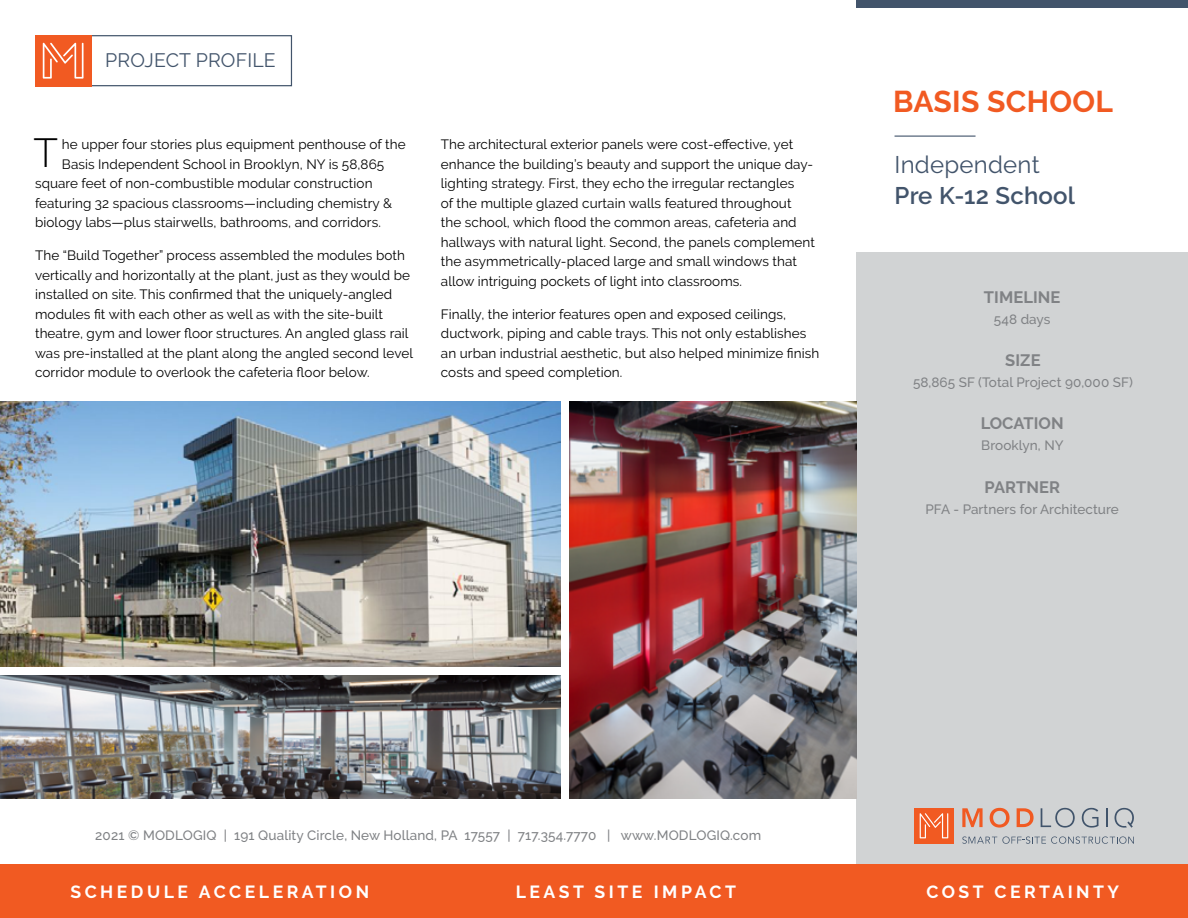
<style>
.page{position:relative;width:1188px;height:918px;background:#fff}
.page>*{position:absolute;margin:0;border:0;box-sizing:border-box;transform-origin:0 0}
.t1{font:300 40.5px "Raleway";color:#000}
.t2{font:700 30px "Raleway";letter-spacing:.01em;color:#f15a22}
.t3{font:600 24px "Raleway";letter-spacing:.01em;color:#42546b}
.t4{font:24px "Raleway";letter-spacing:.01em;color:#42546b}
.t5{font:19.5px "Raleway";letter-spacing:.01em;color:#42546b}
.t6{font:700 17.55px "Raleway";letter-spacing:.2em;color:#fff}
.t7{font:700 16.5px "Raleway";letter-spacing:.005em;color:#808285}
.t8{font:13.5px/19.5px "Raleway";letter-spacing:.005em;color:#000}
.t9{font:500 13.5px "Raleway";letter-spacing:.005em;color:#808285}
</style>
<div class="page">
<div style="left:856px;top:253px;width:332px;height:662px;background:#d1d3d4"></div>
<div style="left:856px;top:0;width:332px;height:8px;background:#42546b"></div>
<div style="left:81px;top:35px;width:211px;height:51px;border:1px solid #42546b"></div>
<div style="left:35px;top:35px;width:56px;height:51px;background:#f15a22"></div>
<svg style="left:43px;top:43px;width:41px;height:36px"></svg>
<svg style="left:962px;top:836px;width:172px;height:8px"></svg>
<svg style="left:962px;top:808px;width:21px;height:19px"></svg>
<svg style="left:990px;top:808px;width:20px;height:20px"></svg>
<svg style="left:1017px;top:808px;width:17px;height:19px"></svg>
<svg style="left:1041px;top:808px;width:34px;height:20px"></svg>
<svg style="left:1082px;top:808px;width:16px;height:20px"></svg>
<svg style="left:1106px;top:808px;width:1px;height:19px"></svg>
<svg style="left:1115px;top:808px;width:19px;height:20px"></svg>
<div style="left:914px;top:808px;width:40px;height:36px;background:#f15a22"></div>
<svg style="left:920px;top:813px;width:28px;height:25px"></svg>
<div style="left:0;top:864px;width:1188px;height:54px;background:#f15a22"></div>
<img style="left:0;top:402px;width:561px;height:265px">
<img style="left:0;top:675px;width:561px;height:124px">
<img style="left:569px;top:402px;width:287px;height:397px">
<hr style="left:895px;top:136px;width:81px;height:1px;background:#42546b">
<h3 class="t5" style="left:105px;top:49px;width:172px">PROJECT PROFILE</h3>
<h1 class="t1" style="left:34px;top:129px;width:26px">T</h1>
<p class="t8" style="left:62px;top:135px;width:345px">he upper four stories plus equipment penthouse of the</p>
<p class="t8" style="left:62px;top:154px;width:324px">Basis Independent School in Brooklyn, NY is 58,865</p>
<p class="t8" style="left:35px;top:174px;width:339px">square feet of non-combustible modular construction</p>
<p class="t8" style="left:35px;top:193px;width:359px">featuring 32 spacious classrooms—including chemistry &amp;</p>
<p class="t8" style="left:35px;top:213px;width:347px">biology labs—plus stairwells, bathrooms, and corridors.</p>
<p class="t8" style="left:35px;top:246px;width:380px">The “Build Together” process assembled the modules both vertically and horizontally at the plant, just as they would be installed on site. This confirmed that the uniquely-angled modules fit with each other as well as with the site-built theatre, gym and lower floor structures. An angled glass rail was pre-installed at the plant along the angled second level corridor module to overlook the cafeteria floor below.</p>
<p class="t8" style="left:441px;top:135px;width:376px">The architectural exterior panels were cost-effective, yet enhance the building’s beauty and support the unique day&shy;lighting strategy. First, they echo the irregular rectangles<br>of the multiple glazed curtain walls featured throughout the school, which flood the common areas, cafeteria and hallways with natural light. Second, the panels complement the asymmetrically-placed large and small windows that allow intriguing pockets of light into classrooms.</p>
<p class="t8" style="left:441px;top:304px;width:380px">Finally, the interior features open and exposed ceilings, ductwork, piping and cable trays. This not only establishes an urban industrial aesthetic, but also helped minimize finish costs and speed completion.</p>
<h2 class="t2" style="left:893px;top:85px;width:221px">BASIS SCHOOL</h2>
<h3 class="t4" style="left:895px;top:151px;width:147px">Independent</h3>
<h3 class="t3" style="left:895px;top:182px;width:182px">Pre K-12 School</h3>
<p class="t7" style="left:984px;top:288px;width:78px">TIMELINE</p>
<p class="t9" style="left:994px;top:311px;width:58px">548 days</p>
<p class="t7" style="left:1005px;top:351px;width:37px">SIZE</p>
<p class="t9" style="left:913px;top:374px;width:221px">58,865 SF (Total Project 90,000 SF)</p>
<p class="t7" style="left:981px;top:414px;width:85px">LOCATION</p>
<p class="t9" style="left:981px;top:438px;width:84px">Brooklyn, NY</p>
<p class="t7" style="left:984px;top:478px;width:77px">PARTNER</p>
<p class="t9" style="left:925px;top:501px;width:195px">PFA - Partners for Architecture</p>
<p class="t9" style="left:95px;top:827px;width:667px">2021 © MODLOGIQ | 191 Quality Circle, New Holland, PA 17557 | 717.354.7770 | www.MODLOGIQ.com</p>
<p class="t6" style="left:70px;top:882px;width:300px">SCHEDULE ACCELERATION</p>
<p class="t6" style="left:516px;top:882px;width:222px">LEAST SITE IMPACT</p>
<p class="t6" style="left:926px;top:881px;width:194px">COST CERTAINTY</p>
</div>
